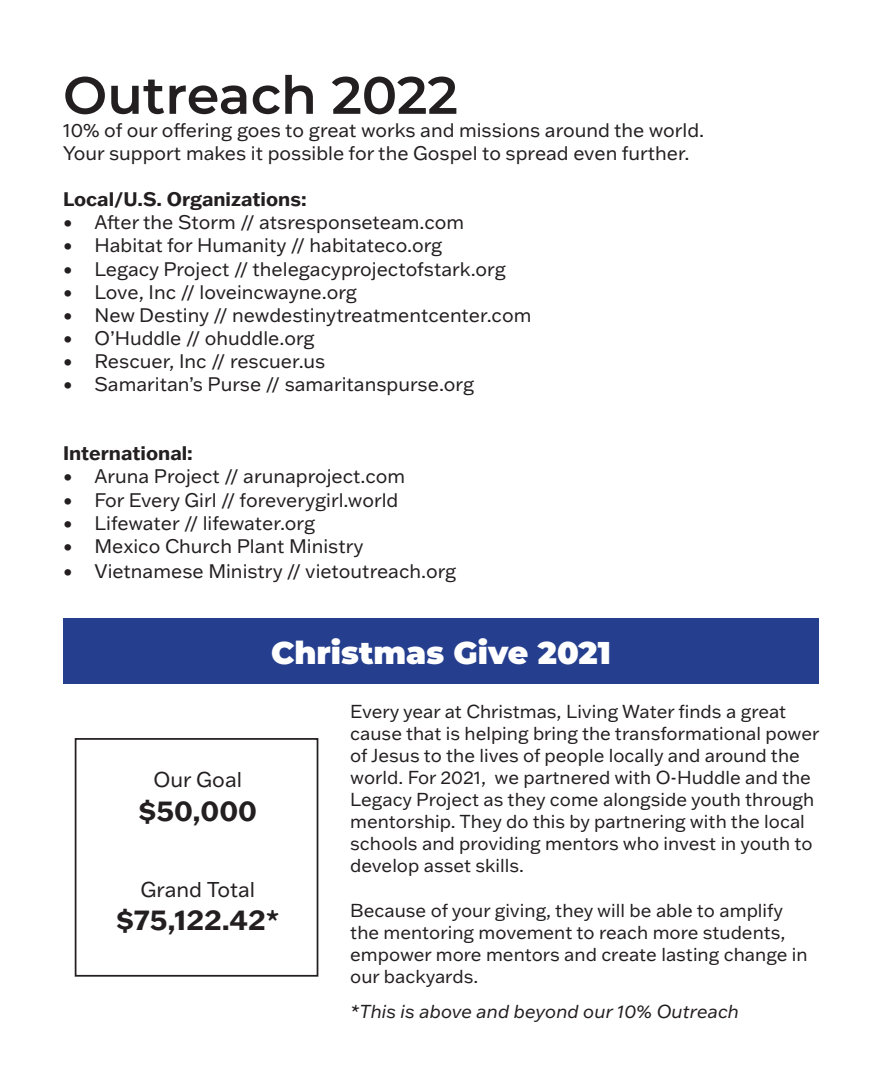
<style>
.page{position:relative;width:882px;height:1071px;background:#fff}
.page>*{position:absolute;margin:0;border:0;box-sizing:border-box;transform-origin:0 0}
.t1{font:600 52.5px "Montserrat";color:#231f20}
.t2{font:900 31.5px "Montserrat";color:#fff}
.t3{font:700 28px "Franklin Gothic ATF";color:#231f20}
.t4{font:21px "Franklin Gothic ATF";color:#231f20}
.t5{font:19.25px "Franklin Gothic ATF";color:#231f20}
.t6{font:700 19.25px "Franklin Gothic ATF";color:#231f20}
.t7{font:18.38px/22.1px "Franklin Gothic ATF";color:#231f20}
.t8{font:italic 18.38px "Franklin Gothic ATF";color:#231f20}
</style>
<div class="page">
<div style="left:63px;top:618px;width:756px;height:66px;background:#253f8e"></div>
<div style="left:75px;top:738px;width:243px;height:239px;border:2px solid #231f20"></div>
<p class="t1" style="left:63px;top:58px;width:397px">Outreach 2022</p>
<p class="t5" style="left:63px;top:117px;width:643px">10% of our offering goes to great works and missions around the world.</p>
<p class="t5" style="left:63px;top:140px;width:628px">Your support makes it possible for the Gospel to spread even further.</p>
<p class="t6" style="left:63px;top:186px;width:245px">Local/U.S. Organizations:</p>
<p class="t5" style="left:63px;top:210px;width:403px">• After the Storm // atsresponseteam.com</p>
<p class="t5" style="left:63px;top:233px;width:381px">• Habitat for Humanity // habitateco.org</p>
<p class="t5" style="left:63px;top:256px;width:444px">• Legacy Project // thelegacyprojectofstark.org</p>
<p class="t5" style="left:63px;top:279px;width:296px">• Love, Inc // loveincwayne.org</p>
<p class="t5" style="left:63px;top:302px;width:470px">• New Destiny // newdestinytreatmentcenter.com</p>
<p class="t5" style="left:63px;top:325px;width:253px">• O’Huddle // ohuddle.org</p>
<p class="t5" style="left:63px;top:348px;width:264px">• Rescuer, Inc // rescuer.us</p>
<p class="t5" style="left:63px;top:371px;width:413px">• Samaritan’s Purse // samaritanspurse.org</p>
<p class="t6" style="left:63px;top:440px;width:131px">International:</p>
<p class="t5" style="left:63px;top:464px;width:344px">• Aruna Project // arunaproject.com</p>
<p class="t5" style="left:63px;top:487px;width:337px">• For Every Girl // foreverygirl.world</p>
<p class="t5" style="left:63px;top:510px;width:254px">• Lifewater // lifewater.org</p>
<p class="t5" style="left:63px;top:533px;width:302px">• Mexico Church Plant Ministry</p>
<p class="t5" style="left:63px;top:558px;width:395px">• Vietnamese Ministry // vietoutreach.org</p>
<p class="t2" style="left:271px;top:629px;width:341px">Christmas Give 2021</p>
<p class="t4" style="left:154px;top:766px;width:90px">Our Goal</p>
<p class="t3" style="left:139px;top:792px;width:120px">$50,000</p>
<p class="t4" style="left:140px;top:875px;width:116px">Grand Total</p>
<p class="t3" style="left:116px;top:901px;width:165px">$75,122.42*</p>
<p class="t7" style="left:350px;top:700px;width:471px">Every year at Christmas, Living Water finds a great cause that is helping bring the transformational power of Jesus to the lives of people locally and around the world. For 2021, we partnered with O-Huddle and the Legacy Project as they come alongside youth through mentorship. They do this by partnering with the local schools and providing mentors who invest in youth to develop asset skills.</p>
<p class="t7" style="left:350px;top:898px;width:435px">Because of your giving, they will be able to amplify</p>
<p class="t7" style="left:350px;top:921px;width:459px">the mentoring movement to reach more students, empower more mentors and create lasting change in our backyards.</p>
<p class="t8" style="left:350px;top:1000px;width:390px">*This is above and beyond our 10% Outreach</p>
</div>
